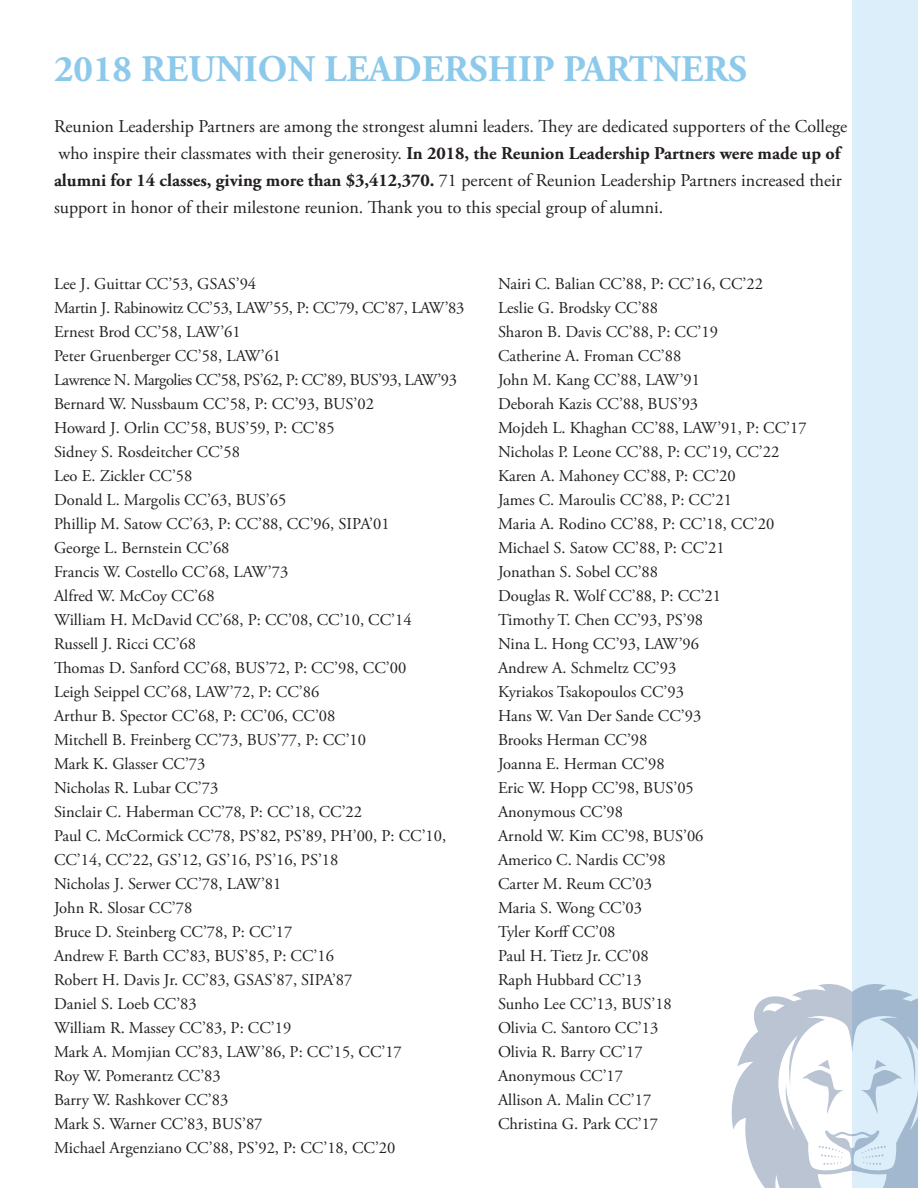
<style>
.page{position:relative;width:918px;height:1188px;background:#fff}
.page>*{position:absolute;margin:0;border:0;box-sizing:border-box;transform-origin:0 0}
.t1{font:700 37.5px "Adobe Garamond Pro";color:#8cc9eb}
.t2{font:18px/27px "Adobe Garamond Pro";color:#231f20;text-align:justify}
.t3{font:16.5px/24px "Adobe Garamond Pro";color:#231f20}
.t4{font:16.5px "Adobe Garamond Pro";letter-spacing:-.03em;color:#231f20}
.t5{font:16.5px "Adobe Garamond Pro";letter-spacing:-.02em;color:#231f20}
.s1{font-weight:700}
</style>
<div class="page">
<div style="left:852px;top:1px;width:65px;height:1187px;background:#dceef9"></div>
<svg style="left:731px;top:982px;width:187px;height:206px"></svg>
<p class="t1" style="left:54px;top:47px;width:695px">2018 REUNION LEADERSHIP PARTNERS</p>
<p class="t2" style="left:54px;top:114px;width:795px">Reunion Leadership Partners are among the strongest alumni leaders. They are dedicated supporters of the College</p>
<p class="t2" style="left:54px;top:141px;width:789px">who inspire their classmates with their generosity. <span class="s1">In 2018, the Reunion Leadership Partners were made up of alumni for 14 classes, giving more than $3,412,370.</span> 71 percent of Reunion Leadership Partners increased their support in honor of their milestone reunion. Thank you to this special group of alumni.</p>
<p class="t3" style="left:54px;top:272px;width:204px">Lee J. Guittar CC’53, GSAS’94</p>
<p class="t5" style="left:54px;top:298px;width:412px">Martin J. Rabinowitz CC’53, LAW’55, P: CC’79, CC’87, LAW’83</p>
<p class="t3" style="left:54px;top:320px;width:188px">Ernest Brod CC’58, LAW’61</p>
<p class="t3" style="left:54px;top:344px;width:229px">Peter Gruenberger CC’58, LAW’61</p>
<p class="t4" style="left:54px;top:370px;width:404px">Lawrence N. Margolies CC’58, PS’62, P: CC’89, BUS’93, LAW’93</p>
<p class="t3" style="left:54px;top:392px;width:321px">Bernard W. Nussbaum CC’58, P: CC’93, BUS’02</p>
<p class="t3" style="left:54px;top:416px;width:282px">Howard J. Orlin CC’58, BUS’59, P: CC’85</p>
<p class="t3" style="left:54px;top:440px;width:187px">Sidney S. Rosdeitcher CC’58</p>
<p class="t3" style="left:54px;top:464px;width:140px">Leo E. Zickler CC’58</p>
<p class="t3" style="left:54px;top:488px;width:234px">Donald L. Margolis CC’63, BUS’65</p>
<p class="t3" style="left:54px;top:512px;width:337px">Phillip M. Satow CC’63, P: CC’88, CC’96, SIPA’01</p>
<p class="t3" style="left:54px;top:536px;width:177px">George L. Bernstein CC’68</p>
<p class="t3" style="left:54px;top:560px;width:236px">Francis W. Costello CC’68, LAW’73</p>
<p class="t3" style="left:54px;top:584px;width:162px">Alfred W. McCoy CC’68</p>
<p class="t3" style="left:54px;top:608px;width:359px">William H. McDavid CC’68, P: CC’08, CC’10, CC’14</p>
<p class="t3" style="left:54px;top:632px;width:144px">Russell J. Ricci CC’68</p>
<p class="t3" style="left:54px;top:656px;width:354px">Thomas D. Sanford CC’68, BUS’72, P: CC’98, CC’00</p>
<p class="t3" style="left:54px;top:680px;width:267px">Leigh Seippel CC’68, LAW’72, P: CC’86</p>
<p class="t3" style="left:54px;top:704px;width:283px">Arthur B. Spector CC’68, P: CC’06, CC’08</p>
<p class="t3" style="left:54px;top:728px;width:314px">Mitchell B. Freinberg CC’73, BUS’77, P: CC’10</p>
<p class="t3" style="left:54px;top:752px;width:153px">Mark K. Glasser CC’73</p>
<p class="t3" style="left:54px;top:776px;width:166px">Nicholas R. Lubar CC’73</p>
<p class="t3" style="left:54px;top:800px;width:310px">Sinclair C. Haberman CC’78, P: CC’18, CC’22</p>
<p class="t3" style="left:54px;top:824px;width:394px">Paul C. McCormick CC’78, PS’82, PS’89, PH’00, P: CC’10,<br>CC’14, CC’22, GS’12, GS’16, PS’16, PS’18</p>
<p class="t3" style="left:54px;top:872px;width:229px">Nicholas J. Serwer CC’78, LAW’81</p>
<p class="t3" style="left:54px;top:896px;width:140px">John R. Slosar CC’78</p>
<p class="t3" style="left:54px;top:920px;width:240px">Bruce D. Steinberg CC’78, P: CC’17</p>
<p class="t3" style="left:54px;top:944px;width:281px">Andrew F. Barth CC’83, BUS’85, P: CC’16</p>
<p class="t3" style="left:54px;top:968px;width:300px">Robert H. Davis Jr. CC’83, GSAS’87, SIPA’87</p>
<p class="t3" style="left:54px;top:992px;width:144px">Daniel S. Loeb CC’83</p>
<p class="t3" style="left:54px;top:1016px;width:239px">William R. Massey CC’83, P: CC’19</p>
<p class="t3" style="left:54px;top:1040px;width:349px">Mark A. Momjian CC’83, LAW’86, P: CC’15, CC’17</p>
<p class="t3" style="left:54px;top:1064px;width:168px">Roy W. Pomerantz CC’83</p>
<p class="t3" style="left:54px;top:1088px;width:176px">Barry W. Rashkover CC’83</p>
<p class="t3" style="left:54px;top:1112px;width:210px">Mark S. Warner CC’83, BUS’87</p>
<p class="t3" style="left:54px;top:1136px;width:343px">Michael Argenziano CC’88, PS’92, P: CC’18, CC’20</p>
<p class="t3" style="left:498px;top:272px;width:266px">Nairi C. Balian CC’88, P: CC’16, CC’22</p>
<p class="t3" style="left:498px;top:296px;width:162px">Leslie G. Brodsky CC’88</p>
<p class="t3" style="left:498px;top:320px;width:221px">Sharon B. Davis CC’88, P: CC’19</p>
<p class="t3" style="left:498px;top:344px;width:185px">Catherine A. Froman CC’88</p>
<p class="t3" style="left:498px;top:368px;width:204px">John M. Kang CC’88, LAW’91</p>
<p class="t3" style="left:498px;top:392px;width:202px">Deborah Kazis CC’88, BUS’93</p>
<p class="t3" style="left:498px;top:416px;width:310px">Mojdeh L. Khaghan CC’88, LAW’91, P: CC’17</p>
<p class="t3" style="left:498px;top:440px;width:283px">Nicholas P. Leone CC’88, P: CC’19, CC’22</p>
<p class="t3" style="left:498px;top:464px;width:239px">Karen A. Mahoney CC’88, P: CC’20</p>
<p class="t3" style="left:498px;top:488px;width:235px">James C. Maroulis CC’88, P: CC’21</p>
<p class="t3" style="left:498px;top:512px;width:278px">Maria A. Rodino CC’88, P: CC’18, CC’20</p>
<p class="t3" style="left:498px;top:536px;width:228px">Michael S. Satow CC’88, P: CC’21</p>
<p class="t3" style="left:498px;top:560px;width:162px">Jonathan S. Sobel CC’88</p>
<p class="t3" style="left:498px;top:584px;width:225px">Douglas R. Wolf CC’88, P: CC’21</p>
<p class="t3" style="left:498px;top:608px;width:207px">Timothy T. Chen CC’93, PS’98</p>
<p class="t3" style="left:498px;top:632px;width:203px">Nina L. Hong CC’93, LAW’96</p>
<p class="t3" style="left:498px;top:656px;width:180px">Andrew A. Schmeltz CC’93</p>
<p class="t3" style="left:498px;top:680px;width:187px">Kyriakos Tsakopoulos CC’93</p>
<p class="t3" style="left:498px;top:704px;width:205px">Hans W. Van Der Sande CC’93</p>
<p class="t3" style="left:498px;top:728px;width:151px">Brooks Herman CC’98</p>
<p class="t3" style="left:498px;top:752px;width:168px">Joanna E. Herman CC’98</p>
<p class="t3" style="left:498px;top:776px;width:197px">Eric W. Hopp CC’98, BUS’05</p>
<p class="t3" style="left:498px;top:800px;width:127px">Anonymous CC’98</p>
<p class="t3" style="left:498px;top:824px;width:207px">Arnold W. Kim CC’98, BUS’06</p>
<p class="t3" style="left:498px;top:848px;width:169px">Americo C. Nardis CC’98</p>
<p class="t3" style="left:498px;top:872px;width:156px">Carter M. Reum CC’03</p>
<p class="t3" style="left:498px;top:896px;width:146px">Maria S. Wong CC’03</p>
<p class="t3" style="left:498px;top:920px;width:119px">Tyler Korff CC’08</p>
<p class="t3" style="left:498px;top:944px;width:152px">Paul H. Tietz Jr. CC’08</p>
<p class="t3" style="left:498px;top:968px;width:145px">Raph Hubbard CC’13</p>
<p class="t3" style="left:498px;top:992px;width:175px">Sunho Lee CC’13, BUS’18</p>
<p class="t3" style="left:498px;top:1016px;width:162px">Olivia C. Santoro CC’13</p>
<p class="t3" style="left:498px;top:1040px;width:146px">Olivia R. Barry CC’17</p>
<p class="t3" style="left:498px;top:1064px;width:127px">Anonymous CC’17</p>
<p class="t3" style="left:498px;top:1088px;width:155px">Allison A. Malin CC’17</p>
<p class="t3" style="left:498px;top:1112px;width:162px">Christina G. Park CC’17</p>
</div>
